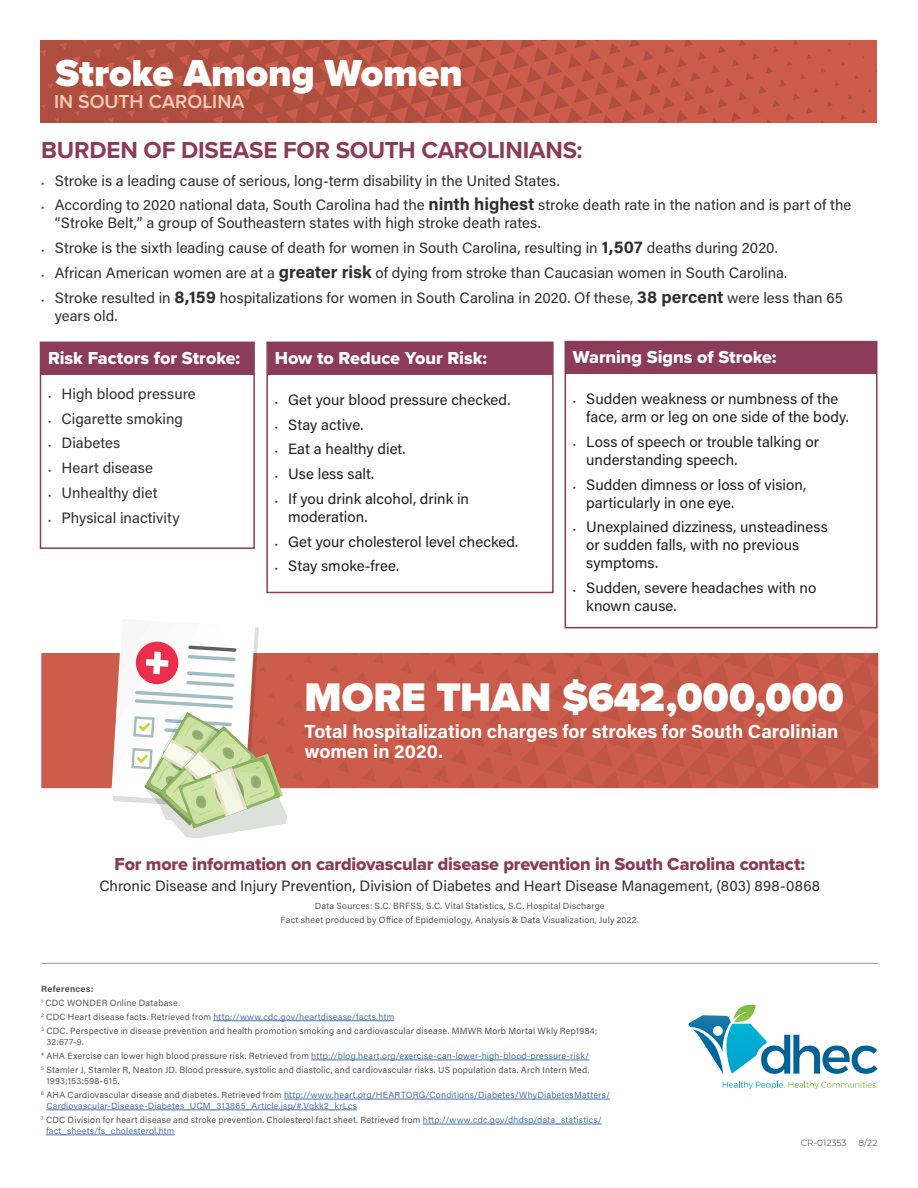
<style>
.page{position:relative;width:918px;height:1188px;background:#fff}
.page>*{position:absolute;margin:0;border:0;box-sizing:border-box;transform-origin:0 0}
.t1{font:900 41.4px "Proxima Nova";color:#fff}
.t2{font:900 39px "Proxima Nova";letter-spacing:-.005em;color:#fff}
.t3{font:700 24px "Proxima Nova";letter-spacing:-.01em;color:#8c3c58}
.t4{font:600 19.5px "Proxima Nova";color:#f7ccba}
.t5{font:700 18.9px/19.8px "Acumin Pro";color:#fff}
.t6{font:18px "Proxima Nova Extrabld";letter-spacing:-.01em;color:#8c3c58}
.t7{font:18px "Proxima Nova Extrabld";color:#fff}
.t8{font:15px/18px "Acumin Pro";color:#312f30}
.t9{font:15px/18px "Acumin Pro";color:#231f20}
.t10{font:9px/14.1px "Acumin Pro";letter-spacing:.02em;color:#57585a}
.t11{font:9px/14.2px "Acumin Pro";letter-spacing:.02em;color:#4d72ac}
.t12{font:9px "Montserrat";color:#636366}
.s1{font-size:8.7px}
.s2{font-weight:700;font-size:17.25px}
.s3{font-weight:700}
.s4{color:#4d72ac}
.s5{color:#57585a}
</style>
<div class="page">
<hr style="left:213px;top:1021px;width:181px;height:1px;background:#4d72ac">
<hr style="left:311px;top:1060px;width:278px;height:1px;background:#4d72ac">
<hr style="left:284px;top:1099px;width:326px;height:1px;background:#4d72ac">
<hr style="left:46px;top:1110px;width:311px;height:1px;background:#4d72ac">
<hr style="left:423px;top:1124px;width:179px;height:1px;background:#4d72ac">
<hr style="left:46px;top:1135px;width:129px;height:1px;background:#4d72ac">
<svg style="left:688px;top:1005px;width:189px;height:69px"></svg>
<svg style="left:723px;top:1081px;width:154px;height:7px"></svg>
<svg style="left:40px;top:40px;width:838px;height:83px;background:#bd5545"></svg>
<div style="left:566px;top:342px;width:310px;height:32px;background:#8c3c58"></div>
<div style="left:565px;top:341px;width:313px;height:287px;border:2px solid #8c3c58"></div>
<div style="left:41px;top:653px;width:70px;height:135px;background:#cc5c4b"></div>
<svg style="left:288px;top:653px;width:590px;height:135px;background:#c75949"></svg>
<svg style="left:111px;top:627px;width:177px;height:212px"></svg>
<hr style="left:41px;top:963px;width:837px;height:1px;background:#939598">
<div style="left:41px;top:343px;width:212px;height:32px;background:#8c3c58"></div>
<div style="left:40px;top:342px;width:215px;height:207px;border:2px solid #8c3c58"></div>
<div style="left:268px;top:343px;width:284px;height:32px;background:#8c3c58"></div>
<div style="left:266px;top:342px;width:288px;height:251px;border:2px solid #8c3c58"></div>
<h2 class="t2" style="left:56px;top:43px;width:409px">Stroke Among Women</h2>
<h3 class="t4" style="left:54px;top:87px;width:192px">IN SOUTH CAROLINA</h3>
<h3 class="t3" style="left:41px;top:132px;width:543px">BURDEN OF DISEASE FOR SOUTH CAROLINIANS:</h3>
<p class="t8" style="left:41px;top:171px;width:520px"><span class="s1">•</span> Stroke is a leading cause of serious, long-term disability in the United States.</p>
<p class="t8" style="left:55px;top:196px;width:798px;text-indent:-14px"><span class="s1">•</span> According to 2020 national data, South Carolina had the <span class="s2">ninth highest</span> stroke death rate in the nation and is part of the “Stroke Belt,” a group of Southeastern states with high stroke death rates.</p>
<p class="t8" style="left:41px;top:238px;width:738px"><span class="s1">•</span> Stroke is the sixth leading cause of death for women in South Carolina, resulting in <span class="s2">1,507</span> deaths during 2020.</p>
<p class="t8" style="left:41px;top:263px;width:748px"><span class="s1">•</span> African American women are at a <span class="s2">greater risk</span> of dying from stroke than Caucasian women in South Carolina.</p>
<p class="t8" style="left:55px;top:288px;width:790px;text-indent:-13px"><span class="s1">•</span> Stroke resulted in <span class="s2">8,159</span> hospitalizations for women in South Carolina in 2020. Of these, <span class="s2">38 percent</span> were less than 65 years old.</p>
<p class="t7" style="left:48px;top:345px;width:194px">Risk Factors for Stroke:</p>
<p class="t8" style="left:48px;top:384px;width:149px"><span class="s1">•</span> High blood pressure</p>
<p class="t8" style="left:48px;top:409px;width:137px"><span class="s1">•</span> Cigarette smoking</p>
<p class="t8" style="left:48px;top:434px;width:74px"><span class="s1">•</span> Diabetes</p>
<p class="t8" style="left:48px;top:458px;width:106px"><span class="s1">•</span> Heart disease</p>
<p class="t8" style="left:48px;top:483px;width:111px"><span class="s1">•</span> Unhealthy diet</p>
<p class="t8" style="left:48px;top:508px;width:133px"><span class="s1">•</span> Physical inactivity</p>
<p class="t7" style="left:275px;top:345px;width:214px">How to Reduce Your Risk:</p>
<p class="t9" style="left:275px;top:390px;width:237px"><span class="s1">•</span> Get your blood pressure checked.</p>
<p class="t9" style="left:275px;top:415px;width:90px"><span class="s1">•</span> Stay active.</p>
<p class="t9" style="left:275px;top:440px;width:132px"><span class="s1">•</span> Eat a healthy diet.</p>
<p class="t9" style="left:275px;top:464px;width:101px"><span class="s1">•</span> Use less salt.</p>
<p class="t9" style="left:288px;top:489px;width:182px;text-indent:-14px"><span class="s1">•</span> If you drink alcohol, drink in moderation.</p>
<p class="t9" style="left:275px;top:532px;width:245px"><span class="s1">•</span> Get your cholesterol level checked.</p>
<p class="t9" style="left:275px;top:557px;width:126px"><span class="s1">•</span> Stay smoke-free.</p>
<p class="t7" style="left:573px;top:344px;width:205px">Warning Signs of Stroke:</p>
<p class="t9" style="left:586px;top:389px;width:264px;text-indent:-14px"><span class="s1">•</span> Sudden weakness or numbness of the face, arm or leg on one side of the body.</p>
<p class="t9" style="left:586px;top:432px;width:234px;text-indent:-14px"><span class="s1">•</span> Loss of speech or trouble talking or understanding speech.</p>
<p class="t9" style="left:586px;top:475px;width:221px;text-indent:-14px"><span class="s1">•</span> Sudden dimness or loss of vision, particularly in one eye.</p>
<p class="t9" style="left:586px;top:518px;width:243px;text-indent:-14px"><span class="s1">•</span> Unexplained dizziness, unsteadiness or sudden falls, with no previous symptoms.</p>
<p class="t9" style="left:586px;top:578px;width:232px;text-indent:-14px"><span class="s1">•</span> Sudden, severe headaches with no known cause.</p>
<h1 class="t1" style="left:305px;top:667px;width:541px">MORE THAN $642,000,000</h1>
<p class="t5" style="left:305px;top:721px;width:535px">Total hospitalization charges for strokes for South Carolinian women in 2020.</p>
<p class="t6" style="left:115px;top:851px;width:692px">For more information on cardiovascular disease prevention in South Carolina contact:</p>
<p class="t8" style="left:99px;top:877px;width:722px">Chronic Disease and Injury Prevention, Division of Diabetes and Heart Disease Management, (803) 898-0868</p>
<p class="t10" style="left:281px;top:898px;width:360px;text-align:center">Data Sources: S.C. BRFSS, S.C. Vital Statistics, S.C. Hospital Discharge<br>Fact sheet produced by Office of Epidemiology, Analysis &amp; Data Visualization, July 2022.</p>
<p class="t10" style="left:41px;top:981px;width:558px"><span class="s3">References:<br></span><sup>1</sup> CDC WONDER Online Database.<br><sup>2</sup> CDC Heart disease facts. Retrieved from <span class="s4">http://www.cdc.gov/heartdisease/facts.htm<br></span><sup>3</sup> CDC. Perspective in disease prevention and health promotion smoking and cardiovascular disease. MMWR Morb Mortal Wkly Rep1984;</p>
<p class="t10" style="left:41px;top:1034px;width:550px;text-indent:5px">32:677-9.<br><sup>4</sup> AHA Exercise can lower high blood pressure risk. Retrieved from <span class="s4">http://blog.heart.org/exercise-can-lower-high-blood-pressure-risk/<br></span><sup>5</sup> Stamler J, Stamler R, Neaton JD. Blood pressure, systolic and diastolic, and cardiovascular risks. US population data. Arch Intern Med.</p>
<p class="t11" style="left:41px;top:1073px;width:570px;text-indent:5px"><span class="s5">1993;153:598-615.<br></span><sup>6</sup> <span class="s5">AHA Cardiovascular disease and diabetes. Retrieved from</span> http://www.heart.org/HEARTORG/Conditions/Diabetes/WhyDiabetesMatters/</p>
<p class="t11" style="left:41px;top:1098px;width:562px;text-indent:5px">Cardiovascular-Disease-Diabetes_UCM_313865_Article.jsp/#.Vqkk2_krLcs<br><sup>7</sup> <span class="s5">CDC Division for heart disease and stroke prevention. Cholesterol fact sheet. Retrieved from</span> http://www.cdc.gov/dhdsp/data_statistics/</p>
<p class="t11" style="left:46px;top:1123px;width:130px">fact_sheets/fs_cholesterol.htm</p>
<p class="t12" style="left:801px;top:1136px;width:47px">CR-012353</p>
<p class="t12" style="left:859px;top:1136px;width:20px">8/22</p>
</div>
